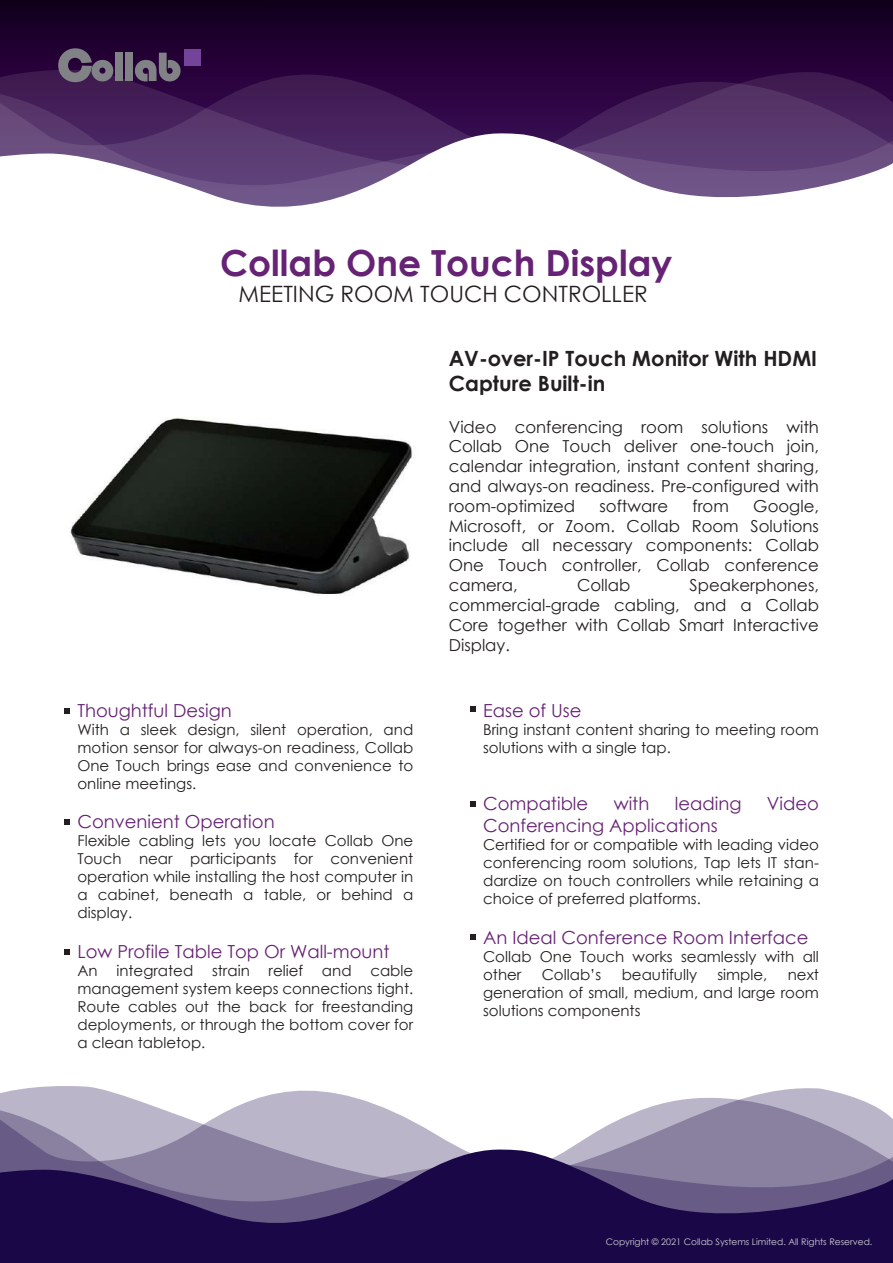
<style>
.page{position:relative;width:893px;height:1263px;background:#fff}
.page>*{position:absolute;margin:0;border:0;box-sizing:border-box;transform-origin:0 0}
.t1{font:700 36px "Century Gothic";color:#662274}
.t2{font:22.5px "Century Gothic";color:#231f20}
.t3{font:700 21px/25.2px "Century Gothic";color:#231f20}
.t4{font:18px "Century Gothic";color:#662274}
.t5{font:16.5px/19.8px "Century Gothic";color:#231f20;text-align:justify}
.t6{font:15px/18px "Century Gothic";color:#231f20;text-align:justify}
.t7{font:9px "Century Gothic";color:#cfd0d2}
</style>
<div class="page">
<svg style="left:0;top:0;width:892px;height:70px;background:#1b002a"></svg>
<svg style="left:0;top:70px;width:893px;height:24px;background:#320c45"></svg>
<svg style="left:0;top:94px;width:893px;height:36px;background:#452059"></svg>
<svg style="left:0;top:130px;width:893px;height:77px"></svg>
<svg style="left:58px;top:48px;width:55px;height:34px;background:#5a4b64"></svg>
<div style="left:115px;top:53px;width:8px;height:28px;background:#808285"></div>
<div style="left:125px;top:53px;width:8px;height:28px;background:#808285"></div>
<svg style="left:135px;top:53px;width:46px;height:28px"></svg>
<div style="left:184px;top:49px;width:17px;height:17px;background:#73449a"></div>
<svg style="left:64px;top:708px;width:6px;height:5px"></svg>
<svg style="left:64px;top:819px;width:6px;height:5px"></svg>
<svg style="left:64px;top:949px;width:6px;height:5px"></svg>
<svg style="left:470px;top:706px;width:5px;height:6px"></svg>
<svg style="left:470px;top:802px;width:5px;height:5px"></svg>
<svg style="left:470px;top:934px;width:5px;height:6px"></svg>
<svg style="left:0;top:1091px;width:893px;height:56px;fill:#bab5c8"></svg>
<svg style="left:0;top:1147px;width:893px;height:116px;background:#433368"></svg>
<img style="left:70px;top:418px;width:345px;height:177px">
<h1 class="t1" style="left:220px;top:236px;width:454px">Collab One Touch Display</h1>
<h2 class="t2" style="left:239px;top:278px;width:411px">MEETING ROOM TOUCH CONTROLLER</h2>
<p class="t4" style="left:77px;top:698px;width:156px">Thoughtful Design</p>
<p class="t6" style="left:77px;top:720px;width:337px">With a sleek design, silent operation, and motion sensor for always-on readiness, Collab One Touch brings ease and convenience to online meetings.</p>
<p class="t4" style="left:77px;top:809px;width:199px">Convenient Operation</p>
<p class="t6" style="left:77px;top:832px;width:337px">Flexible cabling lets you locate Collab One Touch near participants for convenient operation while installing the host computer in a cabinet, beneath a table, or behind a display.</p>
<p class="t4" style="left:77px;top:939px;width:314px">Low Profile Table Top Or Wall-mount</p>
<p class="t6" style="left:77px;top:961px;width:337px">An integrated strain relief and cable management system keeps connections tight.<br>Route cables out the back for freestanding deployments, or through the bottom cover for a clean tabletop.</p>
<h3 class="t3" style="left:449px;top:345px;width:370px">AV-over-IP Touch Monitor With HDMI<br>Capture Built-in</h3>
<p class="t5" style="left:449px;top:417px;width:372px">Video conferencing room solutions with Collab One Touch deliver one-touch join, calendar integration, instant content sharing, and always-on readiness. Pre-configured with room-optimized</p>
<p class="t5" style="left:599px;top:496px;width:70px">software</p>
<p class="t5" style="left:692px;top:496px;width:38px">from</p>
<p class="t5" style="left:449px;top:496px;width:372px;text-indent:305px">Google, Microsoft, or Zoom. Collab Room Solutions include all necessary components: Collab One Touch controller, Collab conference camera,</p>
<p class="t5" style="left:449px;top:575px;width:372px;text-indent:241px">Speakerphones, commercial-grade cabling, and a Collab Core together with Collab Smart Interactive Display.</p>
<p class="t5" style="left:577px;top:575px;width:55px">Collab</p>
<p class="t4" style="left:483px;top:698px;width:100px">Ease of Use</p>
<p class="t6" style="left:483px;top:720px;width:337px">Bring instant content sharing to meeting room solutions with a single tap.</p>
<p class="t4" style="left:483px;top:791px;width:107px">Compatible</p>
<p class="t4" style="left:614px;top:791px;width:37px">with</p>
<p class="t4" style="left:675px;top:791px;width:68px">leading</p>
<p class="t4" style="left:767px;top:791px;width:54px">Video</p>
<p class="t4" style="left:483px;top:813px;width:236px">Conferencing Applications</p>
<p class="t6" style="left:483px;top:835px;width:337px">Certified for or compatible with leading video conferencing room solutions, Tap lets IT stan&shy;dardize on touch controllers while retaining a choice of preferred platforms.</p>
<p class="t4" style="left:483px;top:924px;width:327px">An Ideal Conference Room Interface</p>
<p class="t6" style="left:483px;top:947px;width:337px">Collab One Touch works seamlessly with all other</p>
<p class="t6" style="left:542px;top:965px;width:61px">Collab’s</p>
<p class="t6" style="left:622px;top:965px;width:77px">beautifully</p>
<p class="t6" style="left:717px;top:965px;width:52px">simple,</p>
<p class="t6" style="left:483px;top:965px;width:337px;text-indent:305px">next generation of small, medium, and large room solutions components</p>
<p class="t7" style="left:606px;top:1236px;width:268px">Copyright © 2021 Collab Systems Limited. All Rights Reserved.</p>
</div>
